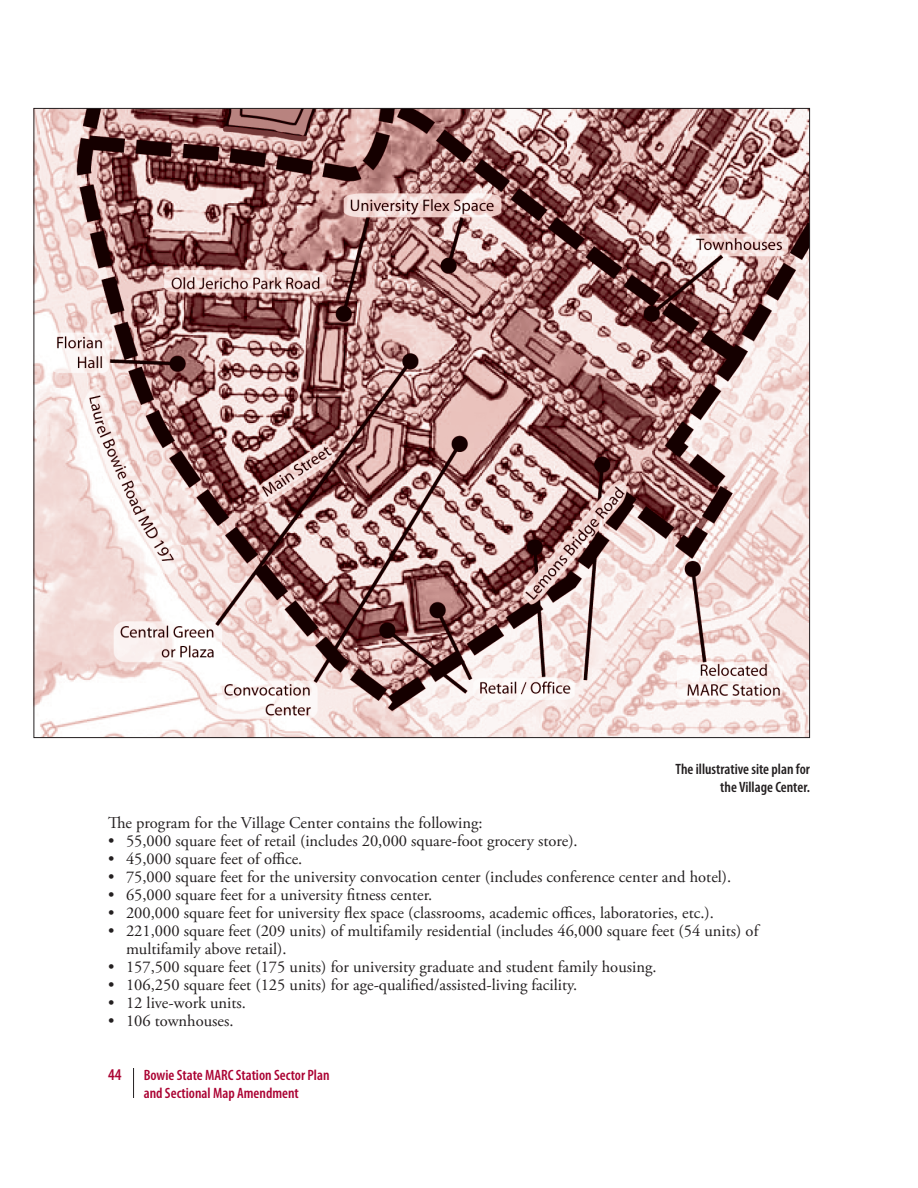
<style>
.page{position:relative;width:918px;height:1188px;background:#fff}
.page>*{position:absolute;margin:0;border:0;box-sizing:border-box;transform-origin:0 0}
.bullet_gara{font:16.5px/18px "Adobe Garamond Pro";color:#231f20}
.t1{font:600 condensed 16.5px "Myriad Pro";color:#ab0333}
.t2{font:600 condensed 15px/18px "Myriad Pro";color:#ab0333}
.t3{font:600 condensed 15px/18px "Myriad Pro";color:#231f20;text-align:right}
</style>
<div class="page">
<hr style="left:133px;top:1068px;width:1px;height:30px;background:#231f20">
<img style="left:35px;top:110px;width:773px;height:626px">
<p class="t3" style="left:676px;top:760px;width:136px">The illustrative site plan for the Village Center.</p>
<p class="bullet_gara" style="left:108px;top:814px;width:376px">The program for the Village Center contains the following:</p>
<p class="bullet_gara" style="left:108px;top:832px;width:471px">• 55,000 square feet of retail (includes 20,000 square-foot grocery store).</p>
<p class="bullet_gara" style="left:108px;top:850px;width:196px">• 45,000 square feet of office.</p>
<p class="bullet_gara" style="left:108px;top:868px;width:625px">• 75,000 square feet for the university convocation center (includes conference center and hotel).</p>
<p class="bullet_gara" style="left:108px;top:886px;width:326px">• 65,000 square feet for a university fitness center.</p>
<p class="bullet_gara" style="left:108px;top:904px;width:607px">• 200,000 square feet for university flex space (classrooms, academic offices, laboratories, etc.).</p>
<p class="bullet_gara" style="left:126px;top:922px;width:634px;text-indent:-18px">• 221,000 square feet (209 units) of multifamily residential (includes 46,000 square feet (54 units) of multifamily above retail).</p>
<p class="bullet_gara" style="left:108px;top:958px;width:550px">• 157,500 square feet (175 units) for university graduate and student family housing.</p>
<p class="bullet_gara" style="left:108px;top:976px;width:471px">• 106,250 square feet (125 units) for age-qualified/assisted-living facility.</p>
<p class="bullet_gara" style="left:108px;top:994px;width:140px">• 12 live-work units.</p>
<p class="bullet_gara" style="left:108px;top:1012px;width:127px">• 106 townhouses.</p>
<p class="t1" style="left:108px;top:1064px;width:15px">44</p>
<p class="t2" style="left:144px;top:1066px;width:187px">Bowie State MARC Station Sector Plan and Sectional Map Amendment</p>
</div>
